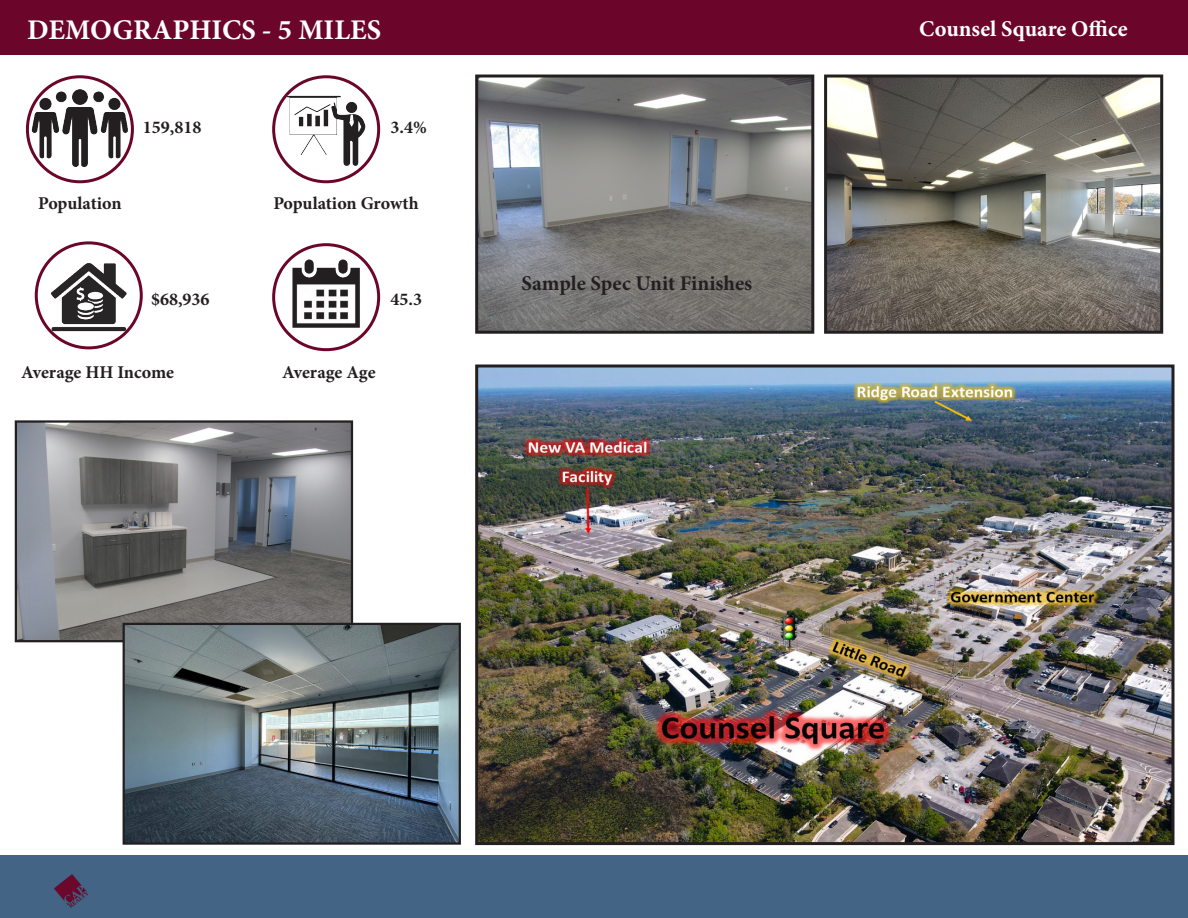
<style>
.page{position:relative;width:1188px;height:918px;background:#fff}
.page>*{position:absolute;margin:0;border:0;box-sizing:border-box;transform-origin:0 0}
.t1{font:700 28.5px "Minion Pro";color:#fff}
.t2{font:700 22.5px "Minion Pro";color:#fff}
.t3{font:700 21px "Minion Pro";color:#231f20}
.t4{font:700 18px "Minion Pro";color:#231f20}
</style>
<div class="page">
<div style="left:0;top:0;width:1188px;height:55px;background:#6b062a"></div>
<div style="left:272px;top:75px;width:108px;height:108px;border:3px solid #6b062a;border-radius:50%"></div>
<img style="left:287px;top:96px;width:29px;height:59px">
<div style="left:35px;top:241px;width:108px;height:108px;border:3px solid #6b062a;border-radius:50%"></div>
<img style="left:51px;top:263px;width:42px;height:36px">
<div style="left:0;top:856px;width:1188px;height:62px;background:#436485"></div>
<img style="left:54px;top:874px;width:34px;height:34px">
<img style="left:479px;top:79px;width:331px;height:251px">
<div style="left:475px;top:75px;width:339px;height:259px;border:3px solid #231f20"></div>
<img style="left:479px;top:368px;width:691px;height:473px">
<div style="left:475px;top:364px;width:699px;height:481px;border:3px solid #231f20"></div>
<img style="left:18px;top:423px;width:332px;height:216px">
<div style="left:15px;top:420px;width:338px;height:222px;border:2px solid #231f20"></div>
<img style="left:126px;top:626px;width:332px;height:216px">
<div style="left:123px;top:623px;width:338px;height:222px;border:2px solid #231f20"></div>
<img style="left:828px;top:79px;width:331px;height:251px">
<div style="left:824px;top:75px;width:339px;height:259px;border:3px solid #231f20"></div>
<img style="left:39px;top:89px;width:82px;height:21px">
<div style="left:26px;top:75px;width:108px;height:108px;border:3px solid #6b062a;border-radius:50%"></div>
<div style="left:272px;top:243px;width:108px;height:108px;border:3px solid #6b062a;border-radius:50%"></div>
<img style="left:292px;top:259px;width:68px;height:69px">
<p class="t1" style="left:27px;top:9px;width:355px">DEMOGRAPHICS - 5 MILES</p>
<p class="t2" style="left:919px;top:13px;width:210px">Counsel Square Office</p>
<p class="t4" style="left:143px;top:115px;width:60px">159,818</p>
<p class="t4" style="left:391px;top:115px;width:38px">3.4%</p>
<p class="t4" style="left:38px;top:190px;width:85px">Population</p>
<p class="t4" style="left:273px;top:190px;width:147px">Population Growth</p>
<p class="t4" style="left:151px;top:287px;width:60px">$68,936</p>
<p class="t4" style="left:391px;top:287px;width:33px">45.3</p>
<p class="t4" style="left:21px;top:360px;width:154px">Average HH Income</p>
<p class="t4" style="left:282px;top:360px;width:95px">Average Age</p>
<p class="t3" style="left:521px;top:269px;width:232px">Sample Spec Unit Finishes</p>
</div>
